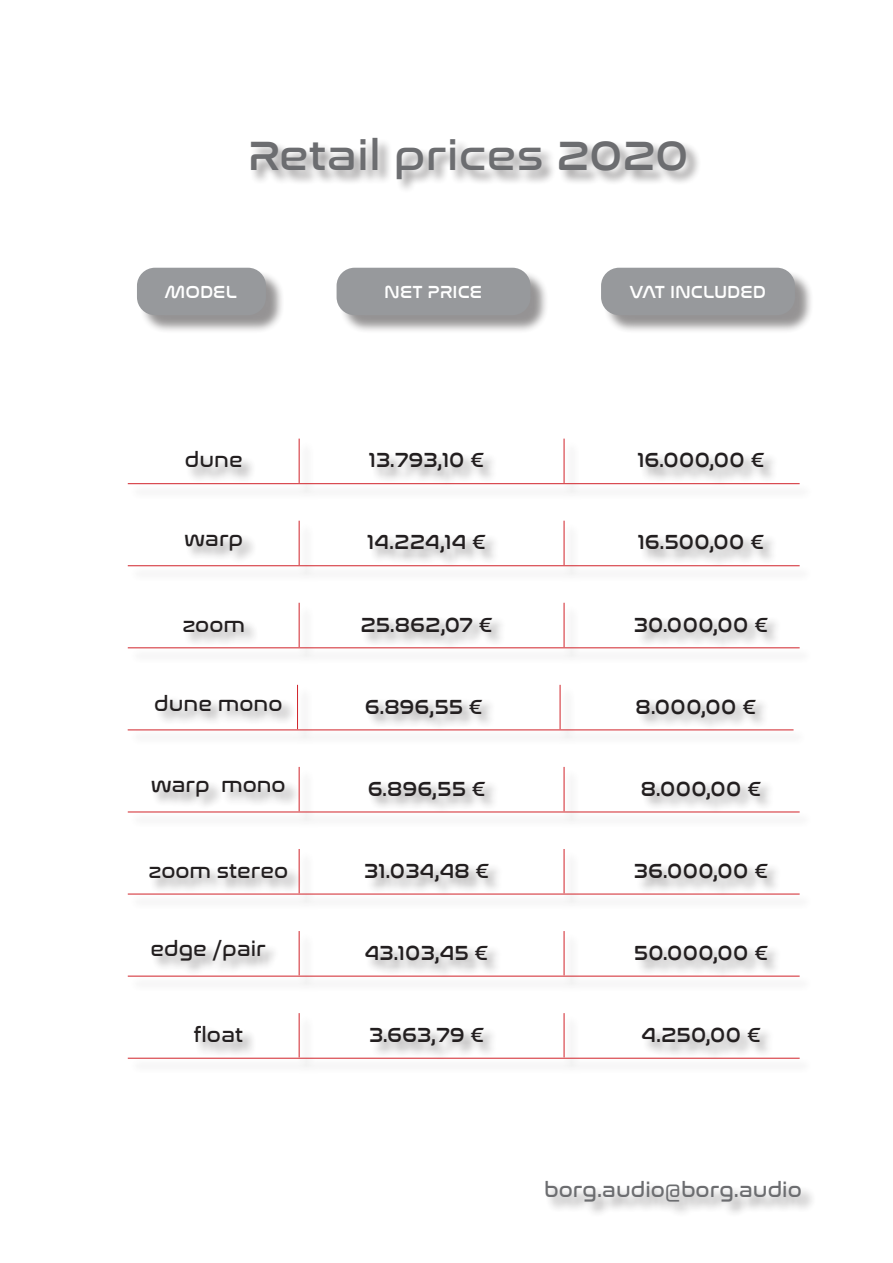
<style>
.page{position:relative;width:893px;height:1263px;background:#fff}
.page>*{position:absolute;margin:0;border:0;box-sizing:border-box;transform-origin:0 0}
.t1{font:42px "Nasalization Rg";color:#6c6d70;scale:1.1 1}
.t2{font:21px "Nasalization Rg";color:#231f20}
.t3{font:21px "Nasalization Rg";color:#6c6d70}
.t4{font:18px "Nasalization Rg";color:#fff}
</style>
<div class="page">
<div style="left:139px;top:270px;width:145px;height:64px;background:#231f20;opacity:.48"></div>
<div style="left:137px;top:268px;width:129px;height:47px;background:#97999c;border-radius:18px"></div>
<div style="left:339px;top:270px;width:210px;height:64px;background:#231f20;opacity:.48"></div>
<div style="left:337px;top:268px;width:193px;height:47px;background:#97999c;border-radius:18px"></div>
<div style="left:603px;top:270px;width:210px;height:64px;background:#231f20;opacity:.48"></div>
<div style="left:601px;top:268px;width:194px;height:47px;background:#97999c;border-radius:18px"></div>
<div style="left:250px;top:138px;width:452px;height:56px;background:#231f20;opacity:.48"></div>
<div style="left:129px;top:439px;width:685px;height:61px;background:#231f20;opacity:.44"></div>
<hr style="left:128px;top:483px;width:672px;height:1px;background:#d1232a">
<hr style="left:299px;top:439px;width:1px;height:44px;background:#d1232a">
<hr style="left:564px;top:439px;width:1px;height:44px;background:#d1232a">
<div style="left:129px;top:521px;width:685px;height:61px;background:#231f20;opacity:.44"></div>
<hr style="left:128px;top:565px;width:672px;height:1px;background:#d1232a">
<hr style="left:299px;top:521px;width:1px;height:44px;background:#d1232a">
<hr style="left:564px;top:521px;width:1px;height:44px;background:#d1232a">
<div style="left:129px;top:604px;width:685px;height:60px;background:#231f20;opacity:.44"></div>
<hr style="left:128px;top:647px;width:672px;height:1px;background:#d1232a">
<hr style="left:299px;top:603px;width:1px;height:44px;background:#d1232a">
<hr style="left:564px;top:603px;width:1px;height:44px;background:#d1232a">
<div style="left:129px;top:685px;width:679px;height:61px;background:#231f20;opacity:.44"></div>
<hr style="left:128px;top:729px;width:665px;height:1px;background:#d1232a">
<hr style="left:297px;top:685px;width:1px;height:44px;background:#d1232a">
<hr style="left:560px;top:685px;width:1px;height:44px;background:#d1232a">
<div style="left:129px;top:768px;width:685px;height:60px;background:#231f20;opacity:.44"></div>
<hr style="left:128px;top:812px;width:672px;height:1px;background:#d1232a">
<hr style="left:299px;top:767px;width:1px;height:44px;background:#d1232a">
<hr style="left:564px;top:767px;width:1px;height:44px;background:#d1232a">
<div style="left:129px;top:850px;width:685px;height:60px;background:#231f20;opacity:.44"></div>
<hr style="left:128px;top:894px;width:672px;height:1px;background:#d1232a">
<hr style="left:299px;top:849px;width:1px;height:44px;background:#d1232a">
<hr style="left:564px;top:849px;width:1px;height:44px;background:#d1232a">
<div style="left:129px;top:932px;width:685px;height:60px;background:#231f20;opacity:.44"></div>
<hr style="left:128px;top:976px;width:672px;height:1px;background:#d1232a">
<hr style="left:299px;top:931px;width:1px;height:44px;background:#d1232a">
<hr style="left:564px;top:931px;width:1px;height:44px;background:#d1232a">
<div style="left:129px;top:1014px;width:685px;height:60px;background:#231f20;opacity:.44"></div>
<hr style="left:128px;top:1058px;width:672px;height:1px;background:#d1232a">
<hr style="left:299px;top:1013px;width:1px;height:44px;background:#d1232a">
<hr style="left:564px;top:1013px;width:1px;height:44px;background:#d1232a">
<div style="left:545px;top:1181px;width:271px;height:36px;background:#231f20;opacity:.44"></div>
<p class="t1" style="left:247px;top:118px;width:404px">Retail prices 2020</p>
<p class="t4" style="left:164px;top:275px;width:74px">MODEL</p>
<p class="t4" style="left:384px;top:275px;width:100px">NET PRICE</p>
<p class="t4" style="left:629px;top:275px;width:138px">VAT INCLUDED</p>
<p class="t2" style="left:185px;top:441px;width:59px">dune</p>
<p class="t2" style="left:369px;top:441px;width:117px">13.793,10 €</p>
<p class="t2" style="left:637px;top:441px;width:129px">16.000,00 €</p>
<p class="t2" style="left:184px;top:519px;width:60px">warp</p>
<p class="t2" style="left:367px;top:523px;width:121px">14.224,14 €</p>
<p class="t2" style="left:638px;top:523px;width:129px">16.500,00 €</p>
<p class="t2" style="left:182px;top:605px;width:64px">zoom</p>
<p class="t2" style="left:360px;top:605px;width:134px">25.862,07 €</p>
<p class="t2" style="left:634px;top:605px;width:136px">30.000,00 €</p>
<p class="t2" style="left:154px;top:684px;width:130px">dune mono</p>
<p class="t2" style="left:365px;top:687px;width:120px">6.896,55 €</p>
<p class="t2" style="left:636px;top:687px;width:122px">8.000,00 €</p>
<p class="t2" style="left:151px;top:765px;width:136px">warp mono</p>
<p class="t2" style="left:368px;top:769px;width:120px">6.896,55 €</p>
<p class="t2" style="left:641px;top:769px;width:122px">8.000,00 €</p>
<p class="t2" style="left:149px;top:851px;width:141px">zoom stereo</p>
<p class="t2" style="left:364px;top:851px;width:127px">31.034,48 €</p>
<p class="t2" style="left:634px;top:851px;width:136px">36.000,00 €</p>
<p class="t2" style="left:150px;top:930px;width:117px">edge /pair</p>
<p class="t2" style="left:365px;top:933px;width:125px">43.103,45 €</p>
<p class="t2" style="left:634px;top:933px;width:136px">50.000,00 €</p>
<p class="t2" style="left:194px;top:1016px;width:51px">float</p>
<p class="t2" style="left:369px;top:1016px;width:117px">3.663,79 €</p>
<p class="t2" style="left:641px;top:1016px;width:121px">4.250,00 €</p>
<p class="t3" style="left:544px;top:1171px;width:259px">borg.audio@borg.audio</p>
</div>
